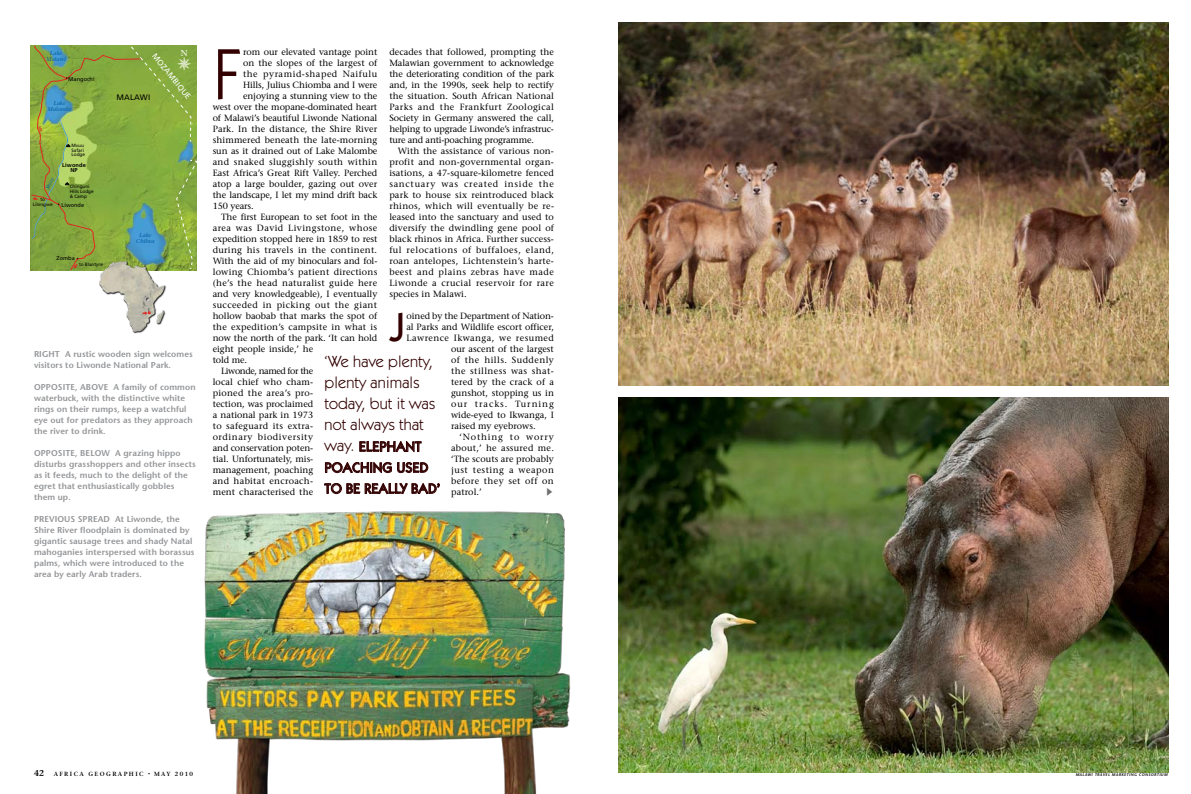
<style>
.page{position:relative;width:1191px;height:794px;background:#fff}
.page>*{position:absolute;margin:0;border:0;box-sizing:border-box;transform-origin:0 0}
.t1{font:72.4px "Itc Kabel";color:#320000}
.t2{font:500 40.3px "Itc Kabel";color:#320000}
.t3{font:16px/21px "Itc Kabel";letter-spacing:.01em;color:#320000}
.t4{font:500 14px/21px "Itc Kabel";letter-spacing:.01em;color:#320000}
.t5{font:9px/11px "Stone Serif";color:#000;text-align:justify}
.t6{font:9px "Stone Serif";letter-spacing:.03em;color:#000}
.t7{font:9px "Stone Serif";letter-spacing:.035em;color:#000}
.t8{font:9px "Stone Serif";letter-spacing:.025em;color:#000}
.t9{font:9px "Stone Serif";letter-spacing:.045em;color:#000}
.t10{font:9px "Stone Serif";letter-spacing:.04em;color:#000}
.t11{font:9px "Stone Serif";letter-spacing:.055em;color:#000}
.t12{font:9px "Stone Serif";letter-spacing:.06em;color:#000}
.t13{font:9px "Stone Serif";letter-spacing:-.05em;color:#000}
.t14{font:9px "Stone Serif";letter-spacing:.05em;color:#000}
.t15{font:9px "Stone Serif";letter-spacing:.02em;color:#000}
.t16{font:9px "Stone Serif";letter-spacing:.105em;color:#000}
.t17{font:9px "Stone Serif";letter-spacing:.09em;color:#000}
.t18{font:8.6px "Stone Serif";color:#fff}
.t19{font:600 8.5px/11px "Stone Sans";letter-spacing:.01em;color:#939598}
.t20{font:8px "Frutiger";color:#fff}
.t21{font:8px "Frutiger";letter-spacing:.02em;color:#000}
.t22{font:600 6px "Stone Serif";letter-spacing:.24em;color:#000}
.t23{font:italic 5.6px/5.6px "Stone Serif";letter-spacing:.02em;color:#00599d;text-align:center}
.t24{font:5.6px "Frutiger";color:#000}
.t25{font:700 5.6px/4.7px "Frutiger";letter-spacing:.02em;color:#000;text-align:center}
.t26{font:4.7px/4.2px "Frutiger";color:#000}
.t27{font:italic 600 4px "Stone Sans";letter-spacing:.1em;color:#000}
.s1{font-weight:400;font-size:16px}
.s2{font-size:8.5px}
.s3{font-size:4px}
</style>
<div class="page">
<img style="left:618px;top:398px;width:550px;height:374px">
<img style="left:618px;top:23px;width:550px;height:363px">
<img style="left:99px;top:271px;width:67px;height:62px">
<img style="left:204px;top:511px;width:366px;height:283px">
<svg style="left:359px;top:441px;width:63px;height:12px"></svg>
<svg style="left:325px;top:462px;width:103px;height:12px"></svg>
<svg style="left:323px;top:483px;width:117px;height:11px"></svg>
<svg style="left:31px;top:45px;width:166px;height:226px;background:#85a94c"></svg>
<svg style="left:143px;top:311px;width:7px;height:4px"></svg>
<p class="t23" style="left:47px;top:51px;width:21px">Lake<br>Malawi</p>
<p class="t24" style="left:68px;top:76px;width:28px">Mangochi</p>
<p class="t23" style="left:48px;top:100px;width:25px">Lake<br>Malombe</p>
<p class="t26" style="left:71px;top:143px;width:15px">Mvuu<br>Safari<br>Lodge</p>
<p class="t26" style="left:70px;top:184px;width:26px;line-height:5px">Chinguni<br>Hills Lodge &amp; Camp</p>
<p class="t24" style="left:62px;top:201px;width:24px">Liwonde</p>
<p class="t25" style="left:62px;top:162px;width:25px">Liwonde<br>NP</p>
<p class="t23" style="left:44px;top:188px;width:14px;rotate:-61deg">Shire</p>
<p class="t26" style="left:33px;top:197px;width:21px;line-height:4.7px;text-align:center">to<br>Lilongwe</p>
<p class="t24" style="left:57px;top:255px;width:20px">Zomba</p>
<p class="t26" style="left:79px;top:263px;width:25px">to Blantyre</p>
<p class="t18" style="left:181px;top:48px;width:8px">N</p>
<p class="t20" style="left:158px;top:51px;width:58px;rotate:51deg">MOZAMBIQUE</p>
<p class="t21" style="left:116px;top:93px;width:35px">MALAWI</p>
<p class="t23" style="left:136px;top:232px;width:20px">Lake<br>Chilwa</p>
<p class="t19" style="left:34px;top:348px;width:160px">RIGHT A rustic wooden sign welcomes visitors to Liwonde National Park.</p>
<p class="t19" style="left:34px;top:381px;width:163px">OPPOSITE, ABOVE A family of common waterbuck, with the distinctive white rings on their rumps, keep a watchful eye out for predators as they approach the river to drink.</p>
<p class="t19" style="left:34px;top:447px;width:163px">OPPOSITE, BELOW A grazing hippo disturbs grasshoppers and other insects as it feeds, much to the delight of the egret that enthusiastically gobbles them up.</p>
<p class="t19" style="left:34px;top:513px;width:162px">PREVIOUS SPREAD At Liwonde, the Shire River floodplain is dominated by gigantic sausage trees and shady Natal mahoganies interspersed with borassus palms, which were introduced to the area by early Arab traders.</p>
<p class="t5" style="left:389px;top:46px;width:166px">decades that followed, prompting the Malawian government to acknowledge the deteriorating condition of the park and, in the 1990s, seek help to rectify the situation. South African National Parks and the Frankfurt Zoological Society in Germany answered the call, helping to upgrade Liwonde’s infrastruc&shy;ture and anti-poaching programme.</p>
<p class="t5" style="left:389px;top:145px;width:166px;text-indent:9px">With the assistance of various non&shy;profit and non-governmental organ&shy;isations, a 47-square-kilometre fenced sanctuary was created inside the park to house six reintroduced black rhinos, which will eventually be re&shy;leased into the sanctuary and used to diversify the dwindling gene pool of black rhinos in Africa. Further success&shy;ful relocations of buffaloes, eland, roan antelopes, Lichtenstein’s harte&shy;beest and plains zebras have made Liwonde a crucial reservoir for rare species in Malawi.</p>
<h2 class="t2" style="left:389px;top:303px;width:17px">J</h2>
<p class="t5" style="left:407px;top:310px;width:149px">oined by the Department of Nation-</p>
<h1 class="t1" style="left:213px;top:32px;width:30px">F</h1>
<p class="t5" style="left:243px;top:46px;width:136px">rom our elevated vantage point</p>
<p class="t5" style="left:243px;top:57px;width:136px">on the slopes of the largest of</p>
<p class="t11" style="left:243px;top:68px;width:136px">the pyramid-shaped Naifulu</p>
<p class="t5" style="left:243px;top:79px;width:136px">Hills, Julius Chiomba and I were</p>
<p class="t5" style="left:243px;top:90px;width:136px">enjoying a stunning view to the</p>
<p class="t5" style="left:213px;top:101px;width:166px">west over the mopane-dominated heart</p>
<p class="t5" style="left:213px;top:112px;width:166px">of Malawi’s beautiful Liwonde National</p>
<p class="t5" style="left:213px;top:123px;width:166px">Park. In the distance, the Shire River</p>
<p class="t5" style="left:213px;top:134px;width:166px">shimmered beneath the late-morning</p>
<p class="t5" style="left:213px;top:145px;width:166px">sun as it drained out of Lake Malombe</p>
<p class="t7" style="left:213px;top:156px;width:166px">and snaked sluggishly south within</p>
<p class="t5" style="left:213px;top:167px;width:166px">East Africa’s Great Rift Valley. Perched</p>
<p class="t5" style="left:213px;top:178px;width:166px">atop a large boulder, gazing out over</p>
<p class="t5" style="left:213px;top:189px;width:166px">the landscape, I let my mind drift back</p>
<p class="t5" style="left:213px;top:200px;width:43px">150 years.</p>
<p class="t5" style="left:221px;top:211px;width:158px">The first European to set foot in the</p>
<p class="t10" style="left:213px;top:222px;width:166px">area was David Livingstone, whose</p>
<p class="t5" style="left:213px;top:233px;width:166px">expedition stopped here in 1859 to rest</p>
<p class="t6" style="left:213px;top:244px;width:166px">during his travels in the continent.</p>
<p class="t5" style="left:213px;top:255px;width:166px">With the aid of my binoculars and fol-</p>
<p class="t8" style="left:213px;top:266px;width:166px">lowing Chiomba’s patient directions</p>
<p class="t7" style="left:213px;top:277px;width:166px">(he’s the head naturalist guide here</p>
<p class="t5" style="left:213px;top:288px;width:166px">and very knowledgeable), I eventually</p>
<p class="t10" style="left:213px;top:299px;width:166px">succeeded in picking out the giant</p>
<p class="t5" style="left:213px;top:310px;width:166px">hollow baobab that marks the spot of</p>
<p class="t8" style="left:213px;top:321px;width:166px">the expedition’s campsite in what is</p>
<p class="t5" style="left:213px;top:332px;width:166px">now the north of the park. ‘It can hold</p>
<p class="t5" style="left:213px;top:343px;width:102px">eight people inside,’ he</p>
<p class="t5" style="left:213px;top:354px;width:36px">told me.</p>
<p class="t13" style="left:221px;top:365px;width:93px">Liwonde, named for the</p>
<p class="t5" style="left:213px;top:376px;width:102px">local chief who cham-</p>
<p class="t6" style="left:213px;top:387px;width:102px">pioned the area’s pro-</p>
<p class="t5" style="left:213px;top:398px;width:102px">tection, was proclaimed</p>
<p class="t5" style="left:213px;top:409px;width:102px">a national park in 1973</p>
<p class="t7" style="left:213px;top:420px;width:102px">to safeguard its extra-</p>
<p class="t12" style="left:213px;top:431px;width:102px">ordinary biodiversity</p>
<p class="t5" style="left:213px;top:442px;width:102px">and conservation poten-</p>
<p class="t5" style="left:213px;top:453px;width:102px">tial. Unfortunately, mis-</p>
<p class="t5" style="left:213px;top:464px;width:102px">management, poaching</p>
<p class="t6" style="left:213px;top:475px;width:102px">and habitat encroach-</p>
<p class="t5" style="left:213px;top:486px;width:102px">ment characterised the</p>
<p class="t5" style="left:407px;top:321px;width:149px">al Parks and Wildlife escort officer,</p>
<p class="t9" style="left:407px;top:332px;width:149px">Lawrence Ikwanga, we resumed</p>
<p class="t5" style="left:451px;top:343px;width:104px">our ascent of the largest</p>
<p class="t14" style="left:451px;top:354px;width:104px">of the hills. Suddenly</p>
<p class="t9" style="left:451px;top:365px;width:104px">the stillness was shat-</p>
<p class="t15" style="left:451px;top:376px;width:104px">tered by the crack of a</p>
<p class="t5" style="left:451px;top:387px;width:104px">gunshot, stopping us in</p>
<p class="t16" style="left:451px;top:398px;width:104px">our tracks. Turning</p>
<p class="t5" style="left:451px;top:409px;width:104px">wide-eyed to Ikwanga, I</p>
<p class="t5" style="left:451px;top:420px;width:86px">raised my eyebrows.</p>
<p class="t17" style="left:459px;top:431px;width:96px">‘Nothing to worry</p>
<p class="t6" style="left:451px;top:442px;width:104px">about,’ he assured me.</p>
<p class="t5" style="left:451px;top:453px;width:104px">‘The scouts are probably</p>
<p class="t11" style="left:451px;top:464px;width:104px">just testing a weapon</p>
<p class="t9" style="left:451px;top:475px;width:104px">before they set off on</p>
<p class="t5" style="left:451px;top:486px;width:32px">patrol.’</p>
<h3 class="t3" style="left:324px;top:351px;width:112px">‘We have plenty, plenty animals today, but it was not always that</h3>
<h3 class="t4" style="left:324px;top:436px;width:117px"><span class="s1">way.</span> ELEPHANT<br>POACHING USED<br>TO BE REALLY BAD’</h3>
<p class="t22" style="left:34px;top:770px;width:26px"><span class="s2">42</span> AFRICA</p>
<p class="t22" style="left:88px;top:770px;width:7px">GEOGRAPHIC</p>
<p class="t22" style="left:148px;top:770px;width:47px"><span class="s3">•</span> may 2010</p>
<p class="t27" style="left:1075px;top:772px;width:93px">MALAWI TRAVEL MARKETING CONSORTIUM</p>
</div>
